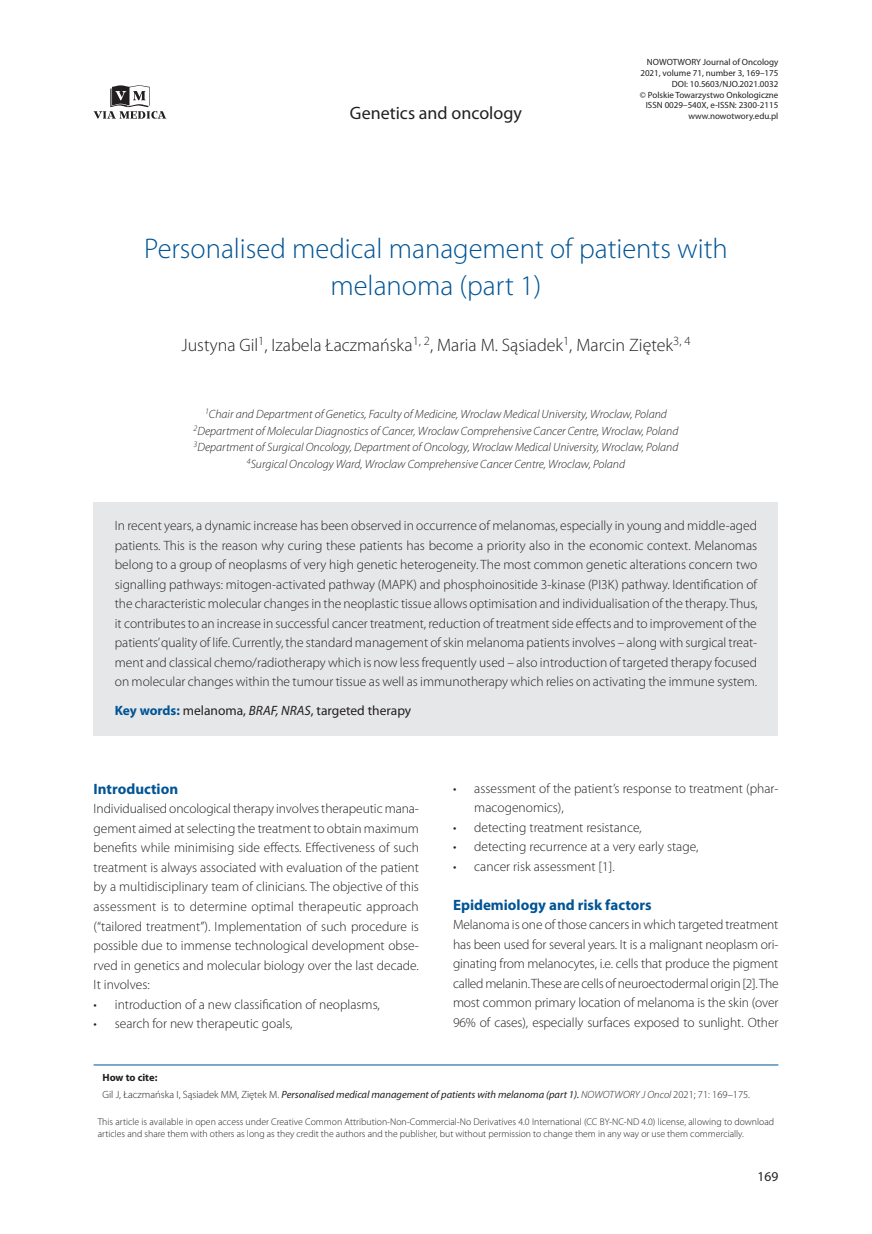
<style>
.page{position:relative;width:872px;height:1234px;background:#fff}
.page>*{position:absolute;margin:0;border:0;box-sizing:border-box;transform-origin:0 0}
._01_-_Tytuł_artykułu{font:300 28.5px/37.5px "Myriad Pro";color:#005495;text-align:center}
._02_-_Autor_artykułu{font:300 18px "Myriad Pro";color:#231f20}
.t1{font:18px "Myriad Pro";color:#231f20}
._07_-_Srodtytul_1{font:700 15px "Myriad Pro";color:#005495}
._04_-_Streszczenie{font:300 13.5px/19.5px "Myriad Pro";color:#231f20;text-align:justify}
._08_-_Tekst_bez_wcie{font:300 13.5px/19.5px "Myriad Pro";letter-spacing:-.005em;color:#231f20;text-align:justify}
._05_-_Streszczenie_s{font:13.5px "Myriad Pro";color:#231f20}
._00_-_Praca{font:italic 300 12px "Myriad Pro";color:#231f20}
._00_-_Praca_ostatnia{font:italic 300 12px "Myriad Pro";color:#231f20}
._05_-_Tekst_ramka{font:italic 10.5px "Myriad Pro";color:#231f20}
._05_-_Tekst_ramka-2{font:700 10.5px "Myriad Pro";letter-spacing:-.005em;color:#231f20}
._05_-_Tekst_ramka-3{font:300 9.75px/11.7px "Myriad Pro";color:#231f20}
.t2{font:9px/10.8px "Myriad Pro";color:#231f20;text-align:right}
.s1{font-weight:700;color:#005495}
.s2{font-style:italic}
.s3{font-weight:300;font-style:normal}
.s4{font-weight:300}
</style>
<div class="page">
<svg style="left:94px;top:85px;width:72px;height:34px"></svg>
<div style="left:94px;top:502px;width:684px;height:195px;background:#e6e7e9"></div>
<div style="left:94px;top:696px;width:684px;height:39px;background:#e6e7e9"></div>
<hr style="left:94px;top:1064px;width:684px;height:1px;background:#005495">
<h2 class="t1" style="left:350px;top:102px;width:173px">Genetics and oncology</h2>
<p class="t2" style="left:640px;top:56px;width:140px">NOWOTWORY Journal of Oncology<br>2021, volume 71, number 3, 169–175<br>DOI: 10.5603/NJO.2021.0032<br>© Polskie Towarzystwo Onkologiczne<br>ISSN 0029–540X, e-ISSN: 2300-2115 www.nowotwory.edu.pl</p>
<p class="_01_-_Tytuł_artykułu" style="left:144px;top:229px;width:585px">Personalised medical management of patients with melanoma (part 1)</p>
<p class="_02_-_Autor_artykułu" style="left:181px;top:334px;width:510px">Justyna Gil<sup>1</sup>, Izabela Łaczmańska<sup>1,</sup> <sup>2</sup>, Maria M. Sąsiadek<sup>1</sup>, Marcin Ziętek<sup>3,</sup> <sup>4</sup></p>
<p class="_00_-_Praca" style="left:205px;top:407px;width:463px"><sup>1</sup>Chair and Department of Genetics, Faculty of Medicine, Wroclaw Medical University, Wroclaw, Poland</p>
<p class="_00_-_Praca" style="left:193px;top:423px;width:486px"><sup>2</sup>Department of Molecular Diagnostics of Cancer, Wroclaw Comprehensive Cancer Centre, Wroclaw, Poland</p>
<p class="_00_-_Praca" style="left:193px;top:440px;width:486px"><sup>3</sup>Department of Surgical Oncology, Department of Oncology, Wroclaw Medical University, Wroclaw, Poland</p>
<p class="_00_-_Praca_ostatnia" style="left:247px;top:456px;width:380px"><sup>4</sup>Surgical Oncology Ward, Wroclaw Comprehensive Cancer Centre, Wroclaw, Poland</p>
<p class="_04_-_Streszczenie" style="left:115px;top:515px;width:644px">In recent years, a dynamic increase has been observed in occurrence of melanomas, especially in young and middle-aged patients. This is the reason why curing these patients has become a priority also in the economic context. Melanomas belong to a group of neoplasms of very high genetic heterogeneity. The most common genetic alterations concern two signalling pathways: mitogen-activated pathway (MAPK) and phosphoinositide 3-kinase (PI3K) pathway. Identification of the characteristic molecular changes in the neoplastic tissue allows optimisation and individualisation of the therapy. Thus, it contributes to an increase in successful cancer treatment, reduction of treatment side effects and to improvement of the patients’ quality of life. Currently, the standard management of skin melanoma patients involves – along with surgical treat&shy;ment and classical chemo/radiotherapy which is now less frequently used – also introduction of targeted therapy focused on molecular changes within the tumour tissue as well as immunotherapy which relies on activating the immune system.</p>
<p class="_05_-_Streszczenie_s" style="left:115px;top:702px;width:298px"><span class="s1">Key words:</span> melanoma, <span class="s2">BRAF, NRAS</span>, targeted therapy</p>
<p class="_07_-_Srodtytul_1" style="left:94px;top:778px;width:86px">Introduction</p>
<p class="_08_-_Tekst_bez_wcie" style="left:94px;top:798px;width:327px">Individualised oncological therapy involves therapeutic mana&shy;gement aimed at selecting the treatment to obtain maximum benefits while minimising side effects. Effectiveness of such treatment is always associated with evaluation of the patient by a multidisciplinary team of clinicians. The objective of this assessment is to determine optimal therapeutic approach (“tailored treatment”). Implementation of such procedure is possible due to immense technological development obse&shy;rved in genetics and molecular biology over the last decade.<br>It involves:</p>
<p class="_04_-_Streszczenie" style="left:94px;top:993px;width:288px">• introduction of a new classification of neoplasms,</p>
<p class="_04_-_Streszczenie" style="left:94px;top:1013px;width:200px">• search for new therapeutic goals,</p>
<p class="_04_-_Streszczenie" style="left:474px;top:778px;width:306px;text-indent:-21px">• assessment of the patient’s response to treatment (phar&shy;macogenomics),</p>
<p class="_04_-_Streszczenie" style="left:453px;top:817px;width:191px">• detecting treatment resistance<span class="s2">,</span></p>
<p class="_04_-_Streszczenie" style="left:453px;top:836px;width:247px">• detecting recurrence at a very early stage,</p>
<p class="_04_-_Streszczenie" style="left:453px;top:856px;width:163px">• cancer risk assessment [1].</p>
<p class="_07_-_Srodtytul_1" style="left:453px;top:894px;width:200px">Epidemiology and risk factors</p>
<p class="_08_-_Tekst_bez_wcie" style="left:453px;top:914px;width:327px">Melanoma is one of those cancers in which targeted treatment has been used for several years. It is a malignant neoplasm ori&shy;ginating from melanocytes, i.e. cells that produce the pigment called melanin. These are cells of neuroectodermal origin [2]. The most common primary location of melanoma is the skin (over 96% of cases), especially surfaces exposed to sunlight. Other</p>
<p class="_05_-_Tekst_ramka-2" style="left:102px;top:1070px;width:56px">How to cite:</p>
<p class="_05_-_Tekst_ramka" style="left:102px;top:1087px;width:649px"><span class="s3">Gil J, Łaczmańska I, Sąsiadek MM, Ziętek M.</span> Personalised medical management of patients with melanoma (part 1). <span class="s4">NOWOTWORY J Oncol</span> <span class="s3">2021; 71: 169–175.</span></p>
<p class="_05_-_Tekst_ramka-3" style="left:98px;top:1115px;width:678px">This article is available in open access under Creative Common Attribution-Non-Commercial-No Derivatives 4.0 International (CC BY-NC-ND 4.0) license, allowing to download articles and share them with others as long as they credit the authors and the publisher, but without permission to change them in any way or use them commercially.</p>
<p class="_05_-_Streszczenie_s" style="left:757px;top:1168px;width:22px">169</p>
</div>
